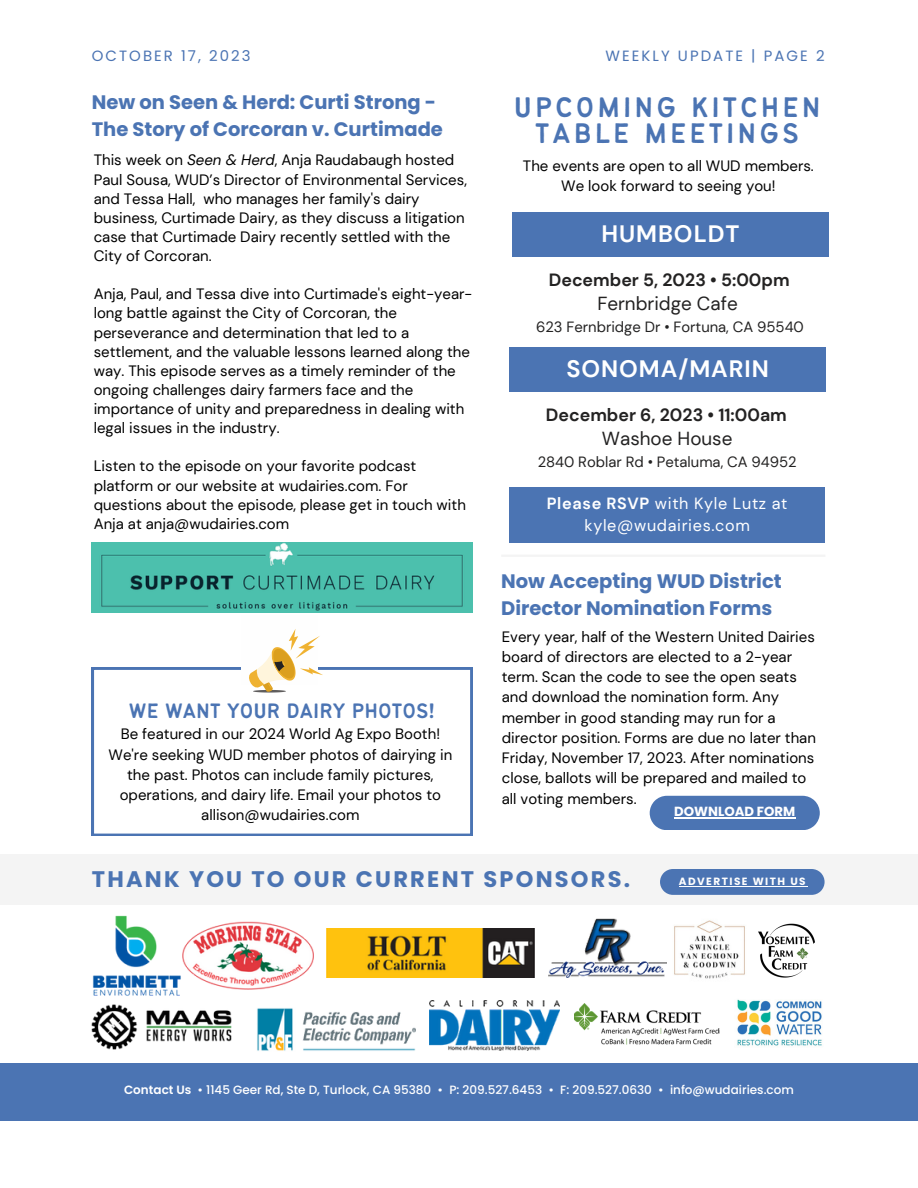
<style>
.page{position:relative;width:918px;height:1188px;background:#fff}
.page>*{position:absolute;margin:0;border:0;box-sizing:border-box;transform-origin:0 0}
.t1{font:31.2px/25.8px "Bantayog";letter-spacing:.1em;color:#4b74b3;text-align:center}
.t2{font:700 23.7px "DM Sans";letter-spacing:.04em;color:#fff}
.t3{font:22.95px "Bantayog";color:#4b74b3}
.t4{font:700 22.5px "Poppins";letter-spacing:.1em;color:#4b74b3}
.t5{font:700 19.5px/27px "Poppins";color:#4b74b3}
.t6{font:18.9px "DM Sans";color:#232222}
.t7{font:700 17.7px "DM Sans";color:#232222}
.t8{font:16.2px/22.5px "DM Sans";letter-spacing:.04em;color:#fff;text-align:center}
.t9{font:15px/19.2px "DM Sans";color:#000}
.t10{font:14.85px "DM Sans";color:#232222}
.t11{font:14.85px "Poppins";letter-spacing:.14em;color:#4b74b3}
.t12{font:700 13.2px "Poppins";color:#fff}
.t13{font:500 12px "Poppins";color:#fff}
.t14{font:700 10.5px "Poppins";letter-spacing:.14em;color:#fefefe}
.s1{font-style:italic}
.s2{font-weight:700}
.s3{font-weight:600}
</style>
<div class="page">
<div style="left:0;top:854px;width:918px;height:50px;background:#f4f4f4"></div>
<img style="left:92px;top:915px;width:91px;height:81px">
<img style="left:183px;top:922px;width:130px;height:67px">
<img style="left:327px;top:928px;width:208px;height:50px">
<img style="left:548px;top:919px;width:119px;height:58px">
<img style="left:430px;top:1000px;width:129px;height:51px">
<img style="left:92px;top:1004px;width:139px;height:46px">
<img style="left:257px;top:1008px;width:158px;height:43px">
<img style="left:674px;top:920px;width:71px;height:59px">
<img style="left:575px;top:1003px;width:145px;height:42px">
<img style="left:737px;top:999px;width:85px;height:47px">
<div style="left:0;top:1063px;width:918px;height:58px;background:#4b74b3"></div>
<svg style="left:660px;top:869px;width:165px;height:26px;background:#5279b5"></svg>
<hr style="left:679px;top:886px;width:128px;height:1px;background:#fefefe">
<img style="left:759px;top:923px;width:56px;height:55px">
<div style="left:512px;top:213px;width:317px;height:44px;background:#4b74b3"></div>
<div style="left:510px;top:348px;width:316px;height:44px;background:#4b74b3"></div>
<div style="left:510px;top:487px;width:315px;height:56px;background:#4b74b3"></div>
<hr style="left:501px;top:555px;width:324px;height:2px;background:#f4f4f4">
<svg style="left:92px;top:668px;width:380px;height:167px"></svg>
<div style="left:241px;top:616px;width:76px;height:69px;background:#fefefe"></div>
<svg style="left:245px;top:629px;width:78px;height:64px"></svg>
<svg style="left:650px;top:796px;width:170px;height:34px;background:#567cb7"></svg>
<hr style="left:674px;top:817px;width:121px;height:1px;background:#fff">
<img style="left:92px;top:543px;width:380px;height:70px">
<p class="t11" style="left:92px;top:45px;width:160px">OCTOBER 17, 2023</p>
<p class="t5" style="left:92px;top:89px;width:353px">New on Seen &amp; Herd: Curti Strong -<br>The Story of Corcoran v. Curtimade</p>
<p class="t9" style="left:94px;top:151px;width:375px">This week on <span class="s1">Seen &amp; Herd</span>, Anja Raudabaugh hosted Paul Sousa, WUD’s Director of Environmental Services, and Tessa Hall, who manages her family's dairy business, Curtimade Dairy, as they discuss a litigation case that Curtimade Dairy recently settled with the City of Corcoran.</p>
<p class="t9" style="left:94px;top:285px;width:380px">Anja, Paul, and Tessa dive into Curtimade's eight-year&shy;long battle against the City of Corcoran, the perseverance and determination that led to a settlement, and the valuable lessons learned along the way. This episode serves as a timely reminder of the ongoing challenges dairy farmers face and the importance of unity and preparedness in dealing with legal issues in the industry.</p>
<p class="t9" style="left:94px;top:457px;width:374px">Listen to the episode on your favorite podcast platform or our website at wudairies.com. For questions about the episode, please get in touch with Anja at anja@wudairies.com</p>
<p class="t3" style="left:129px;top:702px;width:308px">WE WANT YOUR DAIRY PHOTOS!</p>
<p class="t9" style="left:109px;top:724px;width:345px;line-height:20.2px;text-align:center">Be featured in our 2024 World Ag Expo Booth!<br>We're seeking WUD member photos of dairying in the past. Photos can include family pictures, operations, and dairy life. Email your photos to allison@wudairies.com</p>
<p class="t11" style="left:606px;top:45px;width:221px">WEEKLY UPDATE | PAGE 2</p>
<p class="t1" style="left:514px;top:97px;width:308px">UPCOMING KITCHEN<br>TABLE MEETINGS</p>
<p class="t9" style="left:523px;top:155px;width:292px;line-height:20.2px;text-align:center">The events are open to all WUD members.<br>We look forward to seeing you!</p>
<p class="t2" style="left:601px;top:219px;width:140px">HUMBOLDT</p>
<p class="t7" style="left:549px;top:269px;width:242px">December 5, 2023 • 5:00pm</p>
<p class="t10" style="left:536px;top:318px;width:269px">623 Fernbridge Dr • Fortuna, CA 95540</p>
<p class="t6" style="left:597px;top:291px;width:142px">Fernbridge Cafe</p>
<p class="t2" style="left:566px;top:354px;width:204px">SONOMA/MARIN</p>
<p class="t7" style="left:546px;top:404px;width:242px">December 6, 2023 • 11:00am</p>
<p class="t10" style="left:538px;top:453px;width:261px">2840 Roblar Rd • Petaluma, CA 94952</p>
<p class="t6" style="left:602px;top:426px;width:132px">Washoe House</p>
<p class="t8" style="left:547px;top:492px;width:242px"><span class="s2">Please RSVP</span> with Kyle Lutz at kyle@wudairies.com</p>
<p class="t5" style="left:501px;top:568px;width:282px">Now Accepting WUD District<br>Director Nomination Forms</p>
<p class="t9" style="left:502px;top:626px;width:316px;line-height:20.2px">Every year, half of the Western United Dairies board of directors are elected to a 2-year term. Scan the code to see the open seats and download the nomination form. Any member in good standing may run for a director position. Forms are due no later than Friday, November 17, 2023. After nominations close, ballots will be prepared and mailed to all voting members.</p>
<p class="t12" style="left:674px;top:802px;width:123px">DOWNLOAD FORM</p>
<p class="t4" style="left:92px;top:864px;width:540px">THANK YOU TO OUR CURRENT SPONSORS.</p>
<p class="t14" style="left:679px;top:874px;width:128px">ADVERTISE WITH US</p>
<p class="t13" style="left:124px;top:1081px;width:671px"><span class="s3">Contact Us</span> • 1145 Geer Rd, Ste D, Turlock, CA 95380 • P: 209.527.6453 • F: 209.527.0630 • info@wudairies.com</p>
</div>
